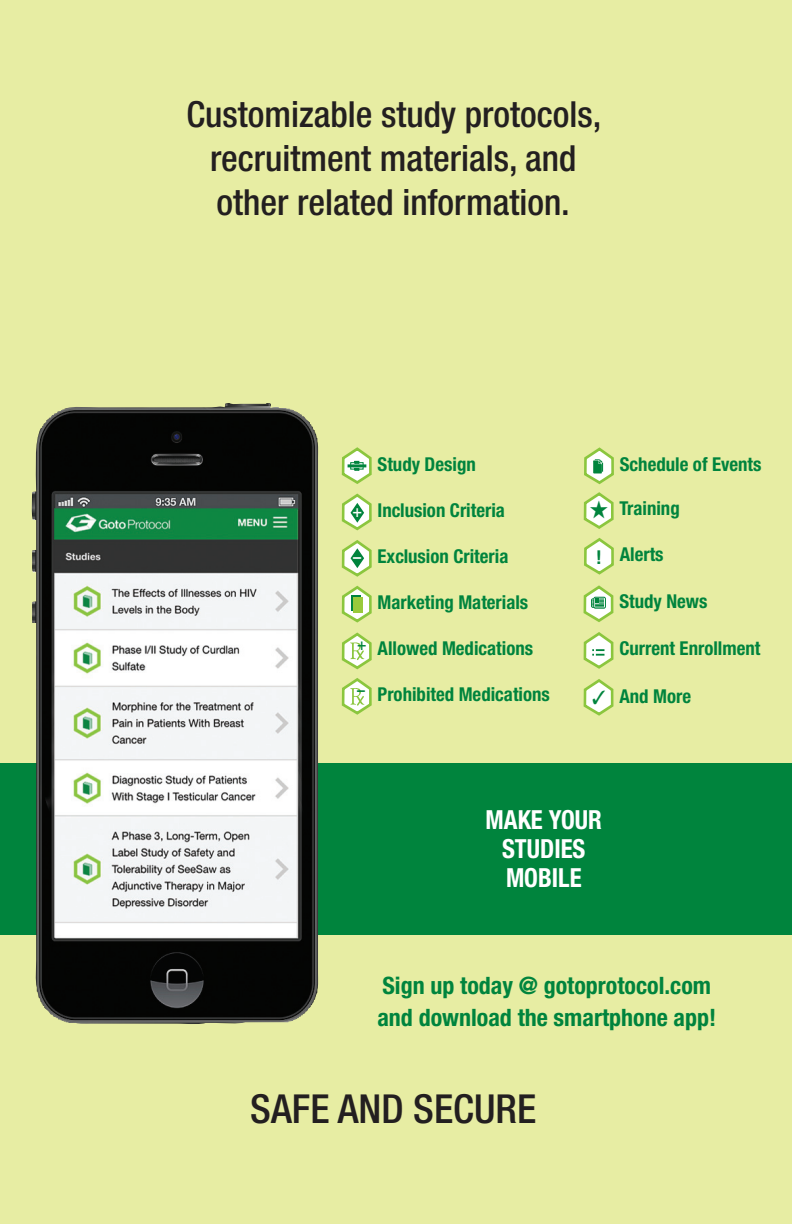
<style>
.page{position:relative;width:792px;height:1224px;background:#e7eda3}
.page>*{position:absolute;margin:0;border:0;box-sizing:border-box;transform-origin:0 0}
.t1{font:500 condensed 40px "Helvetica Neue";color:#231f20}
.t2{font:500 condensed 36px/44px "Helvetica Neue";color:#231f20;text-align:center}
.t3{font:700 condensed 26.4px/28.8px "Helvetica Neue";color:#fff;text-align:center;scale:.94 1}
.t4{font:700 condensed 24px/32px "Helvetica Neue";color:#00843d}
.t5{font:700 condensed 19.2px "Helvetica Neue";color:#00843d}
.t6{font:500 condensed 17.2px "Helvetica Neue";color:#fff;scale:.94 1}
.t7{font:500 condensed 16.8px "Helvetica Neue";color:#00843d;scale:.94 1}
</style>
<div class="page">
<div style="left:0;top:763px;width:792px;height:171px;background:#00843d"></div>
<img style="left:31px;top:403px;width:288px;height:621px">
<svg style="left:341px;top:585px;width:31px;height:38px"></svg>
<svg style="left:583px;top:632px;width:31px;height:37px"></svg>
<svg style="left:583px;top:585px;width:31px;height:37px"></svg>
<svg style="left:341px;top:540px;width:31px;height:37px"></svg>
<svg style="left:351px;top:596px;width:9px;height:15px"></svg>
<div style="left:353px;top:598px;width:9px;height:15px;background:#99ca3b"></div>
<svg style="left:341px;top:632px;width:31px;height:83px"></svg>
<svg style="left:341px;top:447px;width:31px;height:84px"></svg>
<svg style="left:583px;top:447px;width:31px;height:128px"></svg>
<svg style="left:583px;top:679px;width:31px;height:37px"></svg>
<h2 class="t2" style="left:186px;top:92px;width:416px">Customizable study protocols, recruitment materials, and other related information.</h2>
<p class="t6" style="left:353px;top:501px;width:12px">+</p>
<p class="t6" style="left:353px;top:547px;width:10px">–</p>
<p class="t5" style="left:378px;top:453px;width:100px">Study Design</p>
<p class="t5" style="left:378px;top:498px;width:129px">Inclusion Criteria</p>
<p class="t5" style="left:378px;top:545px;width:132px">Exclusion Criteria</p>
<p class="t7" style="left:357px;top:634px;width:12px">+</p>
<p class="t5" style="left:378px;top:591px;width:152px">Marketing Materials</p>
<p class="t5" style="left:378px;top:637px;width:157px">Allowed Medications</p>
<p class="t5" style="left:620px;top:452px;width:143px">Schedule of Events</p>
<p class="t5" style="left:620px;top:497px;width:62px">Training</p>
<p class="t5" style="left:596px;top:543px;width:69px">! Alerts</p>
<p class="t5" style="left:619px;top:590px;width:90px">Study News</p>
<p class="t5" style="left:619px;top:637px;width:142px">Current Enrollment</p>
<p class="t7" style="left:357px;top:680px;width:10px">–</p>
<p class="t5" style="left:378px;top:682px;width:174px">Prohibited Medications</p>
<p class="t5" style="left:619px;top:685px;width:73px">And More</p>
<h3 class="t3" style="left:486px;top:805px;width:125px">MAKE YOUR<br>STUDIES<br>MOBILE</h3>
<p class="t4" style="left:377px;top:969px;width:340px">Sign up today @ gotoprotocol.com and download the smartphone app!</p>
<h1 class="t1" style="left:250px;top:1085px;width:287px">SAFE AND SECURE</h1>
</div>
